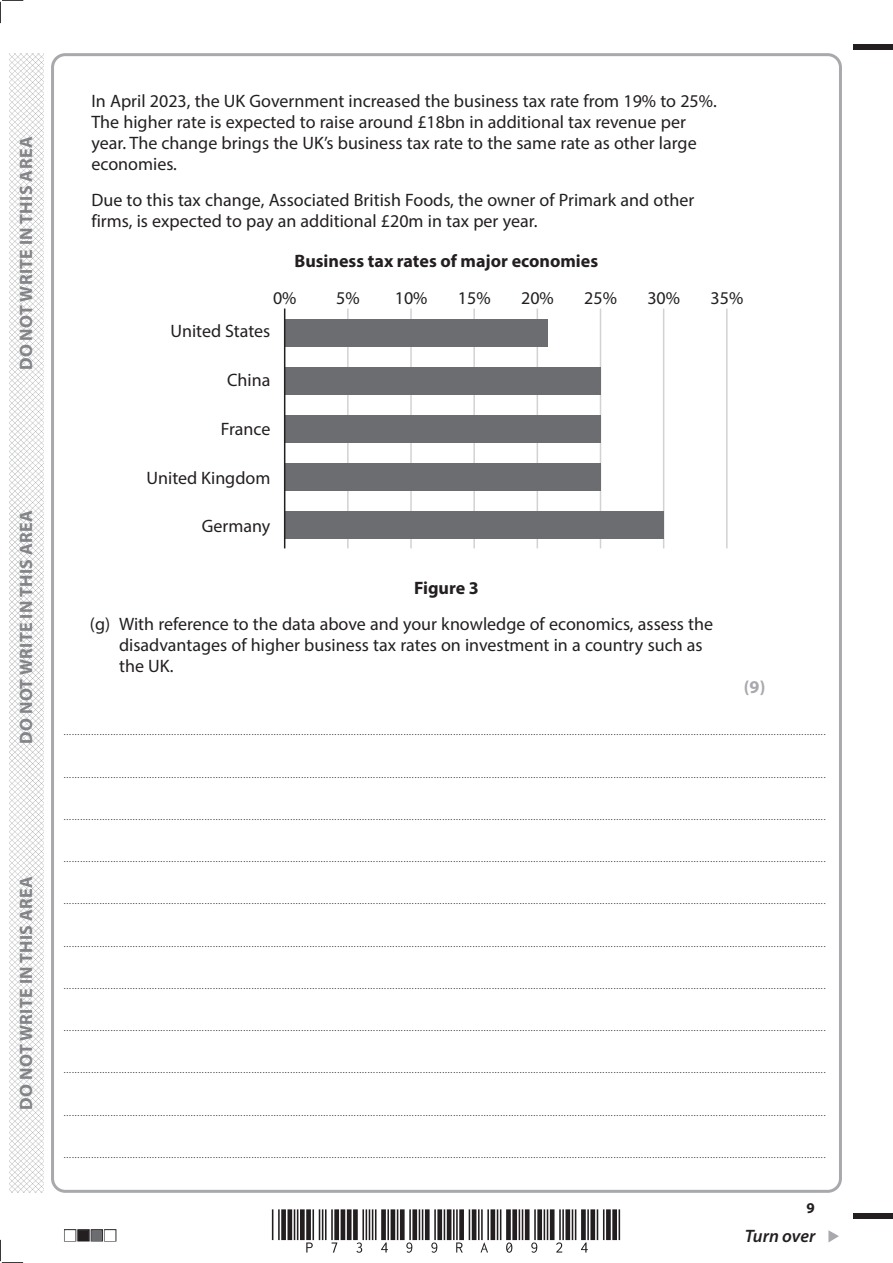
<style>
.page{position:relative;width:893px;height:1263px;background:#fff}
.page>*{position:absolute;margin:0;border:0;box-sizing:border-box;transform-origin:0 0}
.t1{font:18px/21px "Myriad Pro";color:#231f20}
.t2{font:700 18px "Myriad Pro";letter-spacing:.02em;color:#808285}
.t3{font:700 18px "Myriad Pro";color:#231f20}
.t4{font:italic 600 18px "Myriad Pro";letter-spacing:-.005em;color:#231f20}
.t5{font:700 18px "Myriad Pro";color:#a8a9ad}
.t6{font:700 15px "Myriad Pro";color:#231f20}
.t7{font:9px "Myriad Pro";color:#231f20}
</style>
<div class="page">
<svg style="left:828px;top:1230px;width:11px;height:12px"></svg>
<div style="left:853px;top:44px;width:40px;height:5px;background:#231f20"></div>
<div style="left:853px;top:1214px;width:40px;height:5px;background:#231f20"></div>
<svg style="left:0;top:0;width:23px;height:23px"></svg>
<svg style="left:0;top:1240px;width:23px;height:23px"></svg>
<img style="left:10px;top:53px;width:34px;height:1140px">
<hr style="left:347px;top:308px;width:2px;height:240px;background:#d1d2d4">
<hr style="left:410px;top:308px;width:2px;height:240px;background:#d1d2d4">
<hr style="left:473px;top:308px;width:2px;height:240px;background:#d1d2d4">
<hr style="left:537px;top:308px;width:1px;height:240px;background:#d1d2d4">
<hr style="left:600px;top:308px;width:1px;height:240px;background:#d1d2d4">
<hr style="left:663px;top:308px;width:1px;height:240px;background:#d1d2d4">
<hr style="left:726px;top:308px;width:2px;height:240px;background:#d1d2d4">
<div style="left:285px;top:319px;width:263px;height:28px;background:#6c6d70"></div>
<div style="left:285px;top:367px;width:316px;height:28px;background:#6c6d70"></div>
<div style="left:285px;top:415px;width:316px;height:28px;background:#6c6d70"></div>
<div style="left:285px;top:463px;width:316px;height:28px;background:#6c6d70"></div>
<div style="left:285px;top:511px;width:379px;height:28px;background:#6c6d70"></div>
<hr style="left:284px;top:308px;width:1px;height:240px;background:#231f20">
<h1 class="t2" style="left:14px;top:370px;width:235px;rotate:-90deg">DO NOT WRITE IN THIS AREA</h1>
<h1 class="t2" style="left:14px;top:744px;width:235px;rotate:-90deg">DO NOT WRITE IN THIS AREA</h1>
<h1 class="t2" style="left:14px;top:1110px;width:235px;rotate:-90deg">DO NOT WRITE IN THIS AREA</h1>
<p class="t1" style="left:91px;top:90px;width:627px">In April 2023, the UK Government increased the business tax rate from 19% to 25%.<br>The higher rate is expected to raise around £18bn in additional tax revenue per year. The change brings the UK’s business tax rate to the same rate as other large economies.</p>
<h1 class="t1" style="left:91px;top:189px;width:604px">Due to this tax change, Associated British Foods, the owner of Primark and other firms, is expected to pay an additional £20m in tax per year.</h1>
<h1 class="t3" style="left:294px;top:249px;width:305px">Business tax rates of major economies</h1>
<h1 class="t1" style="left:273px;top:287px;width:25px">0%</h1>
<h1 class="t1" style="left:336px;top:287px;width:25px">5%</h1>
<h1 class="t1" style="left:395px;top:287px;width:34px">10%</h1>
<h1 class="t1" style="left:458px;top:287px;width:34px">15%</h1>
<h1 class="t1" style="left:521px;top:287px;width:34px">20%</h1>
<h1 class="t1" style="left:584px;top:287px;width:34px">25%</h1>
<h1 class="t1" style="left:647px;top:287px;width:34px">30%</h1>
<h1 class="t1" style="left:711px;top:287px;width:34px">35%</h1>
<h1 class="t1" style="left:170px;top:320px;width:102px">United States</h1>
<h1 class="t1" style="left:227px;top:369px;width:45px">China</h1>
<h1 class="t1" style="left:221px;top:418px;width:51px">France</h1>
<h1 class="t1" style="left:146px;top:467px;width:125px">United Kingdom</h1>
<h1 class="t1" style="left:202px;top:515px;width:70px">Germany</h1>
<h1 class="t3" style="left:414px;top:576px;width:66px">Figure 3</h1>
<h1 class="t1" style="left:119px;top:613px;width:596px;text-indent:-29px">(g) With reference to the data above and your knowledge of economics, assess the disadvantages of higher business tax rates on investment in a country such as the UK.</h1>
<h1 class="t5" style="left:744px;top:675px;width:23px">(9)</h1>
<p class="t7" style="left:64px;top:727px;width:763px">....................................................................................................................................................................................................................................................................................</p>
<p class="t7" style="left:64px;top:769px;width:763px">....................................................................................................................................................................................................................................................................................</p>
<p class="t7" style="left:64px;top:811px;width:763px">....................................................................................................................................................................................................................................................................................</p>
<p class="t7" style="left:64px;top:853px;width:763px">....................................................................................................................................................................................................................................................................................</p>
<p class="t7" style="left:64px;top:896px;width:763px">....................................................................................................................................................................................................................................................................................</p>
<p class="t7" style="left:64px;top:938px;width:763px">....................................................................................................................................................................................................................................................................................</p>
<p class="t7" style="left:64px;top:980px;width:763px">....................................................................................................................................................................................................................................................................................</p>
<p class="t7" style="left:64px;top:1022px;width:763px">....................................................................................................................................................................................................................................................................................</p>
<p class="t7" style="left:64px;top:1065px;width:763px">....................................................................................................................................................................................................................................................................................</p>
<p class="t7" style="left:64px;top:1107px;width:763px">....................................................................................................................................................................................................................................................................................</p>
<p class="t7" style="left:64px;top:1149px;width:763px">....................................................................................................................................................................................................................................................................................</p>
<h2 class="t6" style="left:806px;top:1198px;width:10px">9</h2>
<h1 class="t4" style="left:745px;top:1225px;width:72px">Turn over</h1>
</div>
